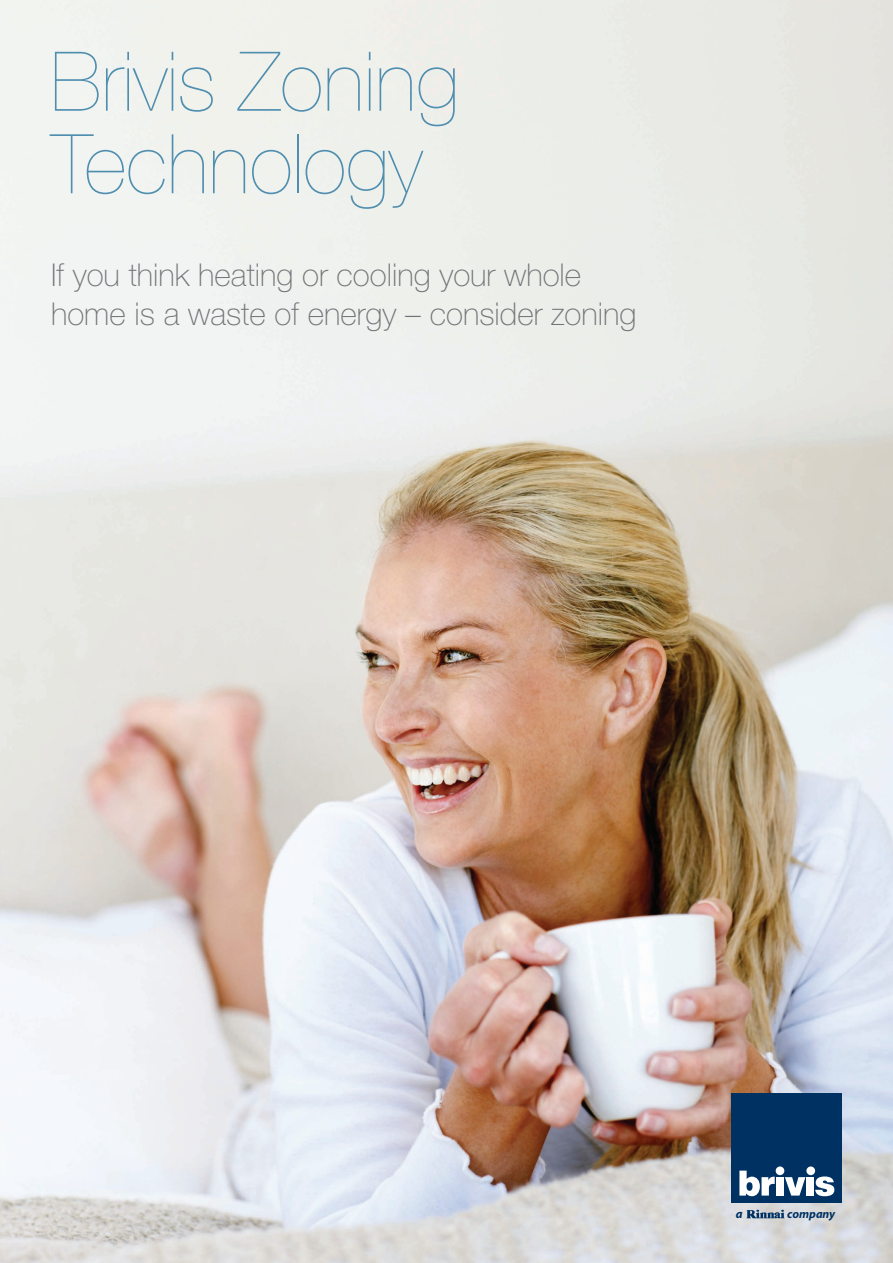
<style>
.page{position:relative;width:893px;height:1263px;background:#fff}
.page>*{position:absolute;margin:0;border:0;box-sizing:border-box;transform-origin:0 0}
.t1{font:200 82.5px/82.5px "Helvetica Neue LT Std";color:#4f8eaf}
.t2{font:100 31.5px/39px "Helvetica Neue";color:#727477}
.t3{font:italic 700 12.3px "Myriad Pro";color:#003163}
.t4{font:italic 700 12px "Myriad Pro";color:#003163}
</style>
<div class="page">
<img style="left:0;top:0;width:893px;height:1263px">
<svg style="left:746px;top:1210px;width:38px;height:8px"></svg>
<div style="left:732px;top:1093px;width:110px;height:109px;background:#003163"></div>
<svg style="left:739px;top:1170px;width:36px;height:26px"></svg>
<div style="left:776px;top:1177px;width:7px;height:18px;background:#fff"></div>
<svg style="left:785px;top:1177px;width:20px;height:18px"></svg>
<div style="left:807px;top:1177px;width:7px;height:18px;background:#fff"></div>
<svg style="left:815px;top:1176px;width:19px;height:20px"></svg>
<div style="left:776px;top:1166px;width:8px;height:9px;background:#fff;border-radius:50%"></div>
<div style="left:806px;top:1166px;width:9px;height:9px;background:#fff;border-radius:50%"></div>
<p class="t1" style="left:51px;top:40px;width:410px">Brivis Zoning<br>Technology</p>
<p class="t2" style="left:51px;top:255px;width:587px">If you think heating or cooling your whole home is a waste of energy – consider zoning</p>
<p class="t3" style="left:736px;top:1206px;width:8px">a</p>
<p class="t4" style="left:787px;top:1206px;width:50px">company</p>
</div>
